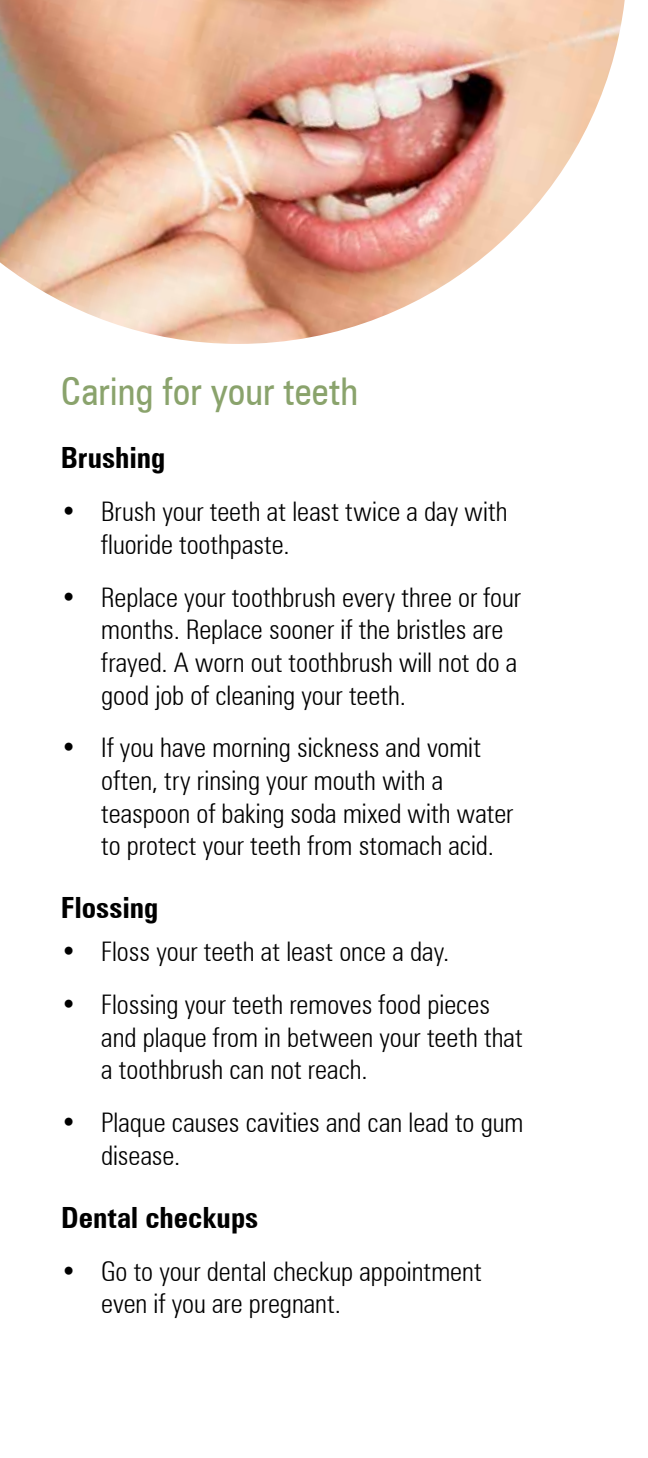
<style>
.page{position:relative;width:648px;height:1458px;background:#fff}
.page>*{position:absolute;margin:0;border:0;box-sizing:border-box;transform-origin:0 0}
.t1{font:condensed 38.25px "Zurich BT";color:#8aa36c}
.t2{font:700 condensed 29.25px "Zurich BT";color:#000}
.t3{font:300 condensed 27px/32.6px "Zurich BT";color:#000}
</style>
<div class="page">
<img style="left:0;top:0;width:625px;height:344px">
<h1 class="t1" style="left:61px;top:369px;width:299px">Caring for your teeth</h1>
<p class="t2" style="left:61px;top:440px;width:106px">Brushing</p>
<p class="t3" style="left:101px;top:495px;width:408px;text-indent:-40px">• Brush your teeth at least twice a day with fluoride toothpaste.</p>
<p class="t3" style="left:101px;top:581px;width:421px;text-indent:-40px">• Replace your toothbrush every three or four months. Replace sooner if the bristles are frayed. A worn out toothbrush will not do a good job of cleaning your teeth.</p>
<p class="t3" style="left:101px;top:731px;width:414px;text-indent:-40px">• If you have morning sickness and vomit often, try rinsing your mouth with a teaspoon of baking soda mixed with water to protect your teeth from stomach acid.</p>
<p class="t2" style="left:61px;top:890px;width:99px">Flossing</p>
<p class="t3" style="left:61px;top:935px;width:390px">• Floss your teeth at least once a day.</p>
<p class="t3" style="left:101px;top:988px;width:423px;text-indent:-40px">• Flossing your teeth removes food pieces and plaque from in between your teeth that a toothbrush can not reach.</p>
<p class="t3" style="left:101px;top:1106px;width:424px;text-indent:-40px">• Plaque causes cavities and can lead to gum disease.</p>
<p class="t2" style="left:61px;top:1200px;width:199px">Dental checkups</p>
<p class="t3" style="left:101px;top:1254px;width:382px;text-indent:-40px">• Go to your dental checkup appointment even if you are pregnant.</p>
</div>
